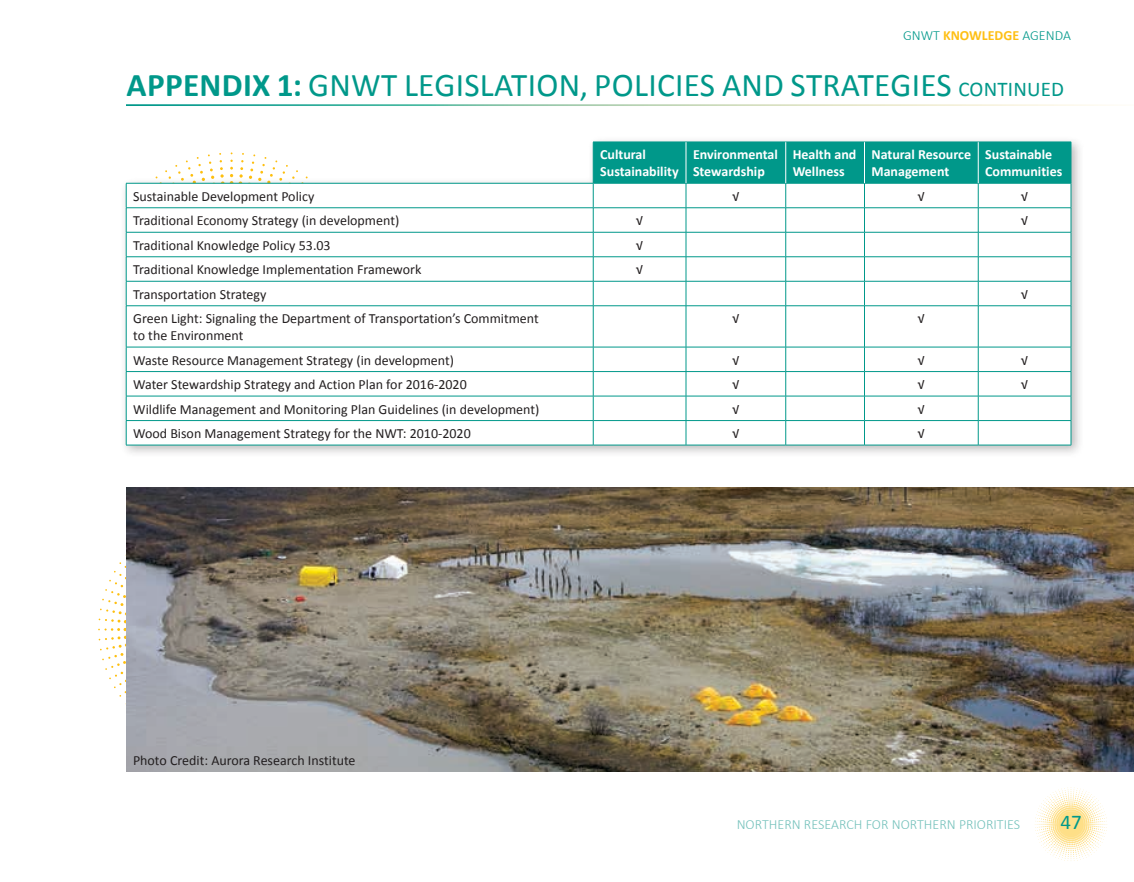
<style>
.page{position:relative;width:1134px;height:882px;background:#fff}
.page>*{position:absolute;margin:0;border:0;box-sizing:border-box;transform-origin:0 0}
.t1{font:33.25px "Calibri";letter-spacing:.01em;color:#00988a}
.t2{font:21px "Calibri";color:#00988a}
.t3{font:14px/16.8px "Calibri";color:#231f20}
.t4{font:700 14px/16.8px "Calibri";color:#fff}
.t5{font:300 14px "Calibri";color:#74c1bb}
.t6{font:300 14px "Calibri";color:#00988a}
.s1{font-weight:700;color:#febf14}
.s2{font-weight:700}
.s3{font-size:21px}
</style>
<div class="page">
<svg style="left:1035px;top:788px;width:72px;height:73px"></svg>
<svg style="left:98px;top:554px;width:28px;height:151px"></svg>
<div style="left:120px;top:136px;width:964px;height:322px;background:#231f20;opacity:.3"></div>
<svg style="left:127px;top:184px;width:944px;height:261px"></svg>
<hr style="left:126px;top:207px;width:467px;height:1px;background:#00988a">
<hr style="left:126px;top:232px;width:467px;height:1px;background:#00988a">
<hr style="left:126px;top:256px;width:467px;height:1px;background:#00988a">
<hr style="left:126px;top:281px;width:467px;height:1px;background:#00988a">
<hr style="left:126px;top:305px;width:467px;height:1px;background:#00988a">
<hr style="left:593px;top:306px;width:1px;height:41px;background:#00988a">
<hr style="left:686px;top:306px;width:1px;height:41px;background:#00988a">
<hr style="left:785px;top:306px;width:1px;height:41px;background:#00988a">
<hr style="left:864px;top:306px;width:1px;height:41px;background:#00988a">
<hr style="left:978px;top:306px;width:1px;height:41px;background:#00988a">
<hr style="left:126px;top:347px;width:467px;height:1px;background:#00988a">
<hr style="left:593px;top:347px;width:93px;height:1px;background:#00988a">
<hr style="left:686px;top:347px;width:100px;height:1px;background:#00988a">
<hr style="left:786px;top:347px;width:78px;height:1px;background:#00988a">
<hr style="left:864px;top:347px;width:114px;height:1px;background:#00988a">
<hr style="left:978px;top:347px;width:93px;height:1px;background:#00988a">
<hr style="left:126px;top:371px;width:467px;height:1px;background:#00988a">
<hr style="left:593px;top:371px;width:93px;height:1px;background:#00988a">
<hr style="left:686px;top:371px;width:100px;height:1px;background:#00988a">
<hr style="left:786px;top:371px;width:78px;height:1px;background:#00988a">
<hr style="left:864px;top:371px;width:114px;height:1px;background:#00988a">
<hr style="left:978px;top:371px;width:93px;height:1px;background:#00988a">
<hr style="left:126px;top:396px;width:467px;height:1px;background:#00988a">
<hr style="left:593px;top:396px;width:93px;height:1px;background:#00988a">
<hr style="left:686px;top:396px;width:100px;height:1px;background:#00988a">
<hr style="left:786px;top:396px;width:78px;height:1px;background:#00988a">
<hr style="left:864px;top:396px;width:114px;height:1px;background:#00988a">
<hr style="left:978px;top:396px;width:93px;height:1px;background:#00988a">
<hr style="left:126px;top:420px;width:467px;height:1px;background:#00988a">
<hr style="left:593px;top:420px;width:93px;height:1px;background:#00988a">
<svg style="left:593px;top:347px;width:1px;height:98px"></svg>
<hr style="left:686px;top:420px;width:100px;height:1px;background:#00988a">
<svg style="left:686px;top:347px;width:1px;height:98px"></svg>
<hr style="left:786px;top:420px;width:78px;height:1px;background:#00988a">
<svg style="left:785px;top:347px;width:1px;height:98px"></svg>
<hr style="left:864px;top:420px;width:114px;height:1px;background:#00988a">
<svg style="left:864px;top:347px;width:1px;height:98px"></svg>
<hr style="left:978px;top:420px;width:93px;height:1px;background:#00988a">
<svg style="left:978px;top:347px;width:1px;height:98px"></svg>
<hr style="left:126px;top:445px;width:467px;height:1px;background:#00988a">
<hr style="left:593px;top:445px;width:93px;height:1px;background:#00988a">
<hr style="left:686px;top:445px;width:100px;height:1px;background:#00988a">
<hr style="left:786px;top:445px;width:78px;height:1px;background:#00988a">
<hr style="left:864px;top:445px;width:114px;height:1px;background:#00988a">
<hr style="left:978px;top:445px;width:93px;height:1px;background:#00988a">
<svg style="left:126px;top:152px;width:197px;height:154px"></svg>
<svg style="left:593px;top:143px;width:479px;height:163px"></svg>
<hr style="left:126px;top:306px;width:1px;height:41px;background:#00988a">
<hr style="left:1071px;top:306px;width:1px;height:41px;background:#00988a">
<svg style="left:126px;top:347px;width:1px;height:98px"></svg>
<svg style="left:1071px;top:347px;width:1px;height:98px"></svg>
<hr style="left:126px;top:183px;width:467px;height:1px;background:#00988a">
<hr style="left:593px;top:142px;width:93px;height:1px;background:#00988a">
<hr style="left:593px;top:142px;width:1px;height:41px;background:#00988a">
<hr style="left:593px;top:183px;width:93px;height:1px;background:#00988a">
<hr style="left:686px;top:142px;width:100px;height:1px;background:#00988a">
<hr style="left:686px;top:183px;width:100px;height:1px;background:#00988a">
<hr style="left:786px;top:142px;width:78px;height:1px;background:#00988a">
<hr style="left:786px;top:183px;width:78px;height:1px;background:#00988a">
<hr style="left:864px;top:142px;width:114px;height:1px;background:#00988a">
<hr style="left:864px;top:183px;width:114px;height:1px;background:#00988a">
<hr style="left:978px;top:142px;width:93px;height:1px;background:#00988a">
<hr style="left:1071px;top:142px;width:1px;height:41px;background:#00988a">
<hr style="left:978px;top:183px;width:93px;height:1px;background:#00988a">
<hr style="left:686px;top:142px;width:1px;height:41px;background:#fff">
<hr style="left:785px;top:142px;width:1px;height:41px;background:#fff">
<hr style="left:864px;top:142px;width:1px;height:41px;background:#fff">
<hr style="left:978px;top:142px;width:1px;height:41px;background:#fff">
<img style="left:126px;top:487px;width:1008px;height:285px">
<p class="t6" style="left:903px;top:27px;width:169px">GNWT <span class="s1">KNOWLEDGE</span> AGENDA</p>
<h1 class="t1" style="left:127px;top:64px;width:939px"><span class="s2">APPENDIX 1:</span> GNWT LEGISLATION, POLICIES AND STRATEGIES <span class="s3">CONTINUED</span></h1>
<p class="t4" style="left:600px;top:146px;width:80px">Cultural<br>Sustainability</p>
<p class="t4" style="left:693px;top:146px;width:86px">Environmental<br>Stewardship</p>
<p class="t4" style="left:793px;top:146px;width:65px">Health and<br>Wellness</p>
<p class="t4" style="left:872px;top:146px;width:101px">Natural Resource<br>Management</p>
<p class="t4" style="left:985px;top:146px;width:79px">Sustainable<br>Communities</p>
<p class="t3" style="left:133px;top:188px;width:183px">Sustainable Development Policy</p>
<p class="t3" style="left:732px;top:188px;width:8px">√</p>
<p class="t3" style="left:918px;top:188px;width:8px">√</p>
<p class="t3" style="left:1021px;top:188px;width:8px">√</p>
<p class="t3" style="left:133px;top:212px;width:268px">Traditional Economy Strategy (in development)</p>
<p class="t3" style="left:636px;top:212px;width:8px">√</p>
<p class="t3" style="left:1021px;top:212px;width:8px">√</p>
<p class="t3" style="left:133px;top:237px;width:199px">Traditional Knowledge Policy 53.03</p>
<p class="t3" style="left:636px;top:237px;width:8px">√</p>
<p class="t3" style="left:133px;top:261px;width:290px">Traditional Knowledge Implementation Framework</p>
<p class="t3" style="left:636px;top:261px;width:8px">√</p>
<p class="t3" style="left:133px;top:286px;width:135px">Transportation Strategy</p>
<p class="t3" style="left:1021px;top:286px;width:8px">√</p>
<p class="t3" style="left:133px;top:310px;width:407px">Green Light: Signaling the Department of Transportation’s Commitment to the Environment</p>
<p class="t3" style="left:732px;top:310px;width:8px">√</p>
<p class="t3" style="left:918px;top:310px;width:8px">√</p>
<p class="t3" style="left:133px;top:352px;width:322px">Waste Resource Management Strategy (in development)</p>
<p class="t3" style="left:732px;top:352px;width:8px">√</p>
<p class="t3" style="left:918px;top:352px;width:8px">√</p>
<p class="t3" style="left:1021px;top:352px;width:8px">√</p>
<p class="t3" style="left:133px;top:376px;width:335px">Water Stewardship Strategy and Action Plan for 2016-2020</p>
<p class="t3" style="left:732px;top:376px;width:8px">√</p>
<p class="t3" style="left:918px;top:376px;width:8px">√</p>
<p class="t3" style="left:1021px;top:376px;width:8px">√</p>
<p class="t3" style="left:133px;top:401px;width:408px">Wildlife Management and Monitoring Plan Guidelines (in development)</p>
<p class="t3" style="left:732px;top:401px;width:8px">√</p>
<p class="t3" style="left:918px;top:401px;width:8px">√</p>
<p class="t3" style="left:133px;top:425px;width:339px">Wood Bison Management Strategy for the NWT: 2010-2020</p>
<p class="t3" style="left:732px;top:425px;width:8px">√</p>
<p class="t3" style="left:918px;top:425px;width:8px">√</p>
<p class="t3" style="left:133px;top:752px;width:224px">Photo Credit: Aurora Research Institute</p>
<p class="t5" style="left:737px;top:816px;width:285px">NORTHERN RESEARCH FOR NORTHERN PRIORITIES</p>
<h2 class="t2" style="left:1060px;top:809px;width:23px">47</h2>
</div>
